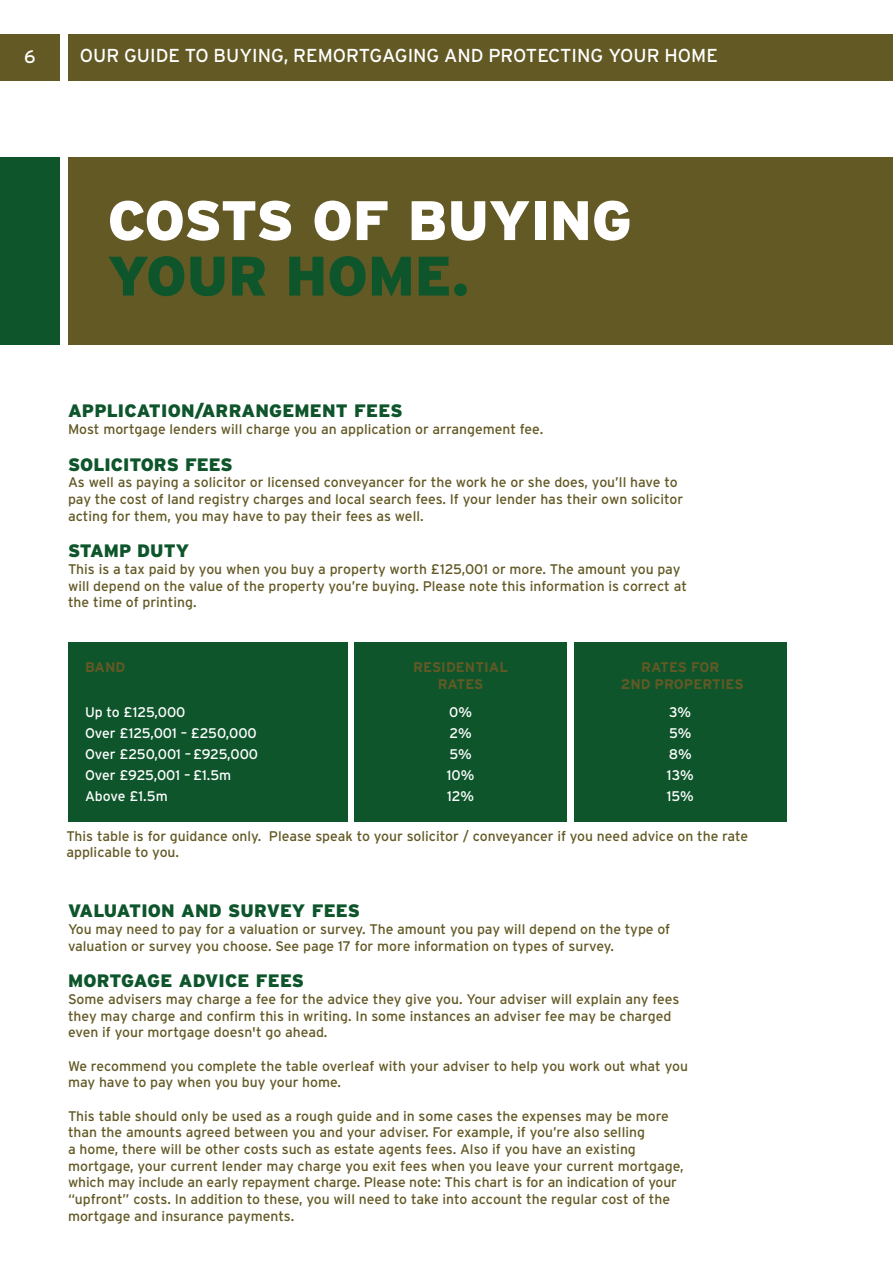
<style>
.page{position:relative;width:893px;height:1263px;background:#fff}
.page>*{position:absolute;margin:0;border:0;box-sizing:border-box;transform-origin:0 0}
.t1{font:900 55.5px "Interstate";color:#fff}
.t2{font:900 55.5px "Interstate";color:#0e552c}
.t3{font:18.75px "Interstate";color:#fff}
.t4{font:900 18px "Interstate";letter-spacing:.01em;color:#0e552c}
.t5{font:18px "Interstate";color:#fff}
.t6{font:13.95px/16.6px "Interstate";color:#635925}
.t7{font:13.95px/21px "Interstate";color:#fff}
.t8{font:700 13.95px/16.6px "Interstate";color:#635925;text-align:center}
</style>
<div class="page">
<div style="left:68px;top:34px;width:825px;height:47px;background:#635925"></div>
<div style="left:0;top:34px;width:60px;height:47px;background:#635925"></div>
<div style="left:0;top:157px;width:60px;height:187px;background:#0e552c"></div>
<div style="left:68px;top:157px;width:825px;height:187px;background:#635925"></div>
<div style="left:68px;top:643px;width:279px;height:179px;background:#0e552c"></div>
<div style="left:354px;top:643px;width:213px;height:179px;background:#0e552c"></div>
<div style="left:574px;top:643px;width:213px;height:179px;background:#0e552c"></div>
<p class="t5" style="left:24px;top:47px;width:13px">6</p>
<h2 class="t3" style="left:80px;top:45px;width:639px">OUR GUIDE TO BUYING, REMORTGAGING AND PROTECTING YOUR HOME</h2>
<h1 class="t1" style="left:108px;top:188px;width:526px">COSTS OF BUYING</h1>
<h1 class="t2" style="left:108px;top:244px;width:363px">YOUR HOME.</h1>
<p class="t4" style="left:68px;top:400px;width:336px">APPLICATION/ARRANGEMENT FEES</p>
<p class="t6" style="left:68px;top:421px;width:477px">Most mortgage lenders will charge you an application or arrangement fee.</p>
<p class="t4" style="left:68px;top:454px;width:166px">SOLICITORS FEES</p>
<p class="t6" style="left:68px;top:474px;width:617px">As well as paying a solicitor or licensed conveyancer for the work he or she does, you’ll have to pay the cost of land registry charges and local search fees. If your lender has their own solicitor acting for them, you may have to pay their fees as well.</p>
<p class="t4" style="left:68px;top:540px;width:123px">STAMP DUTY</p>
<p class="t6" style="left:68px;top:561px;width:620px">This is a tax paid by you when you buy a property worth £125,001 or more. The amount you pay will depend on the value of the property you’re buying. Please note this information is correct at the time of printing.</p>
<p class="t8" style="left:621px;top:659px;width:124px">RATES FOR<br>2ND PROPERTIES</p>
<p class="t7" style="left:667px;top:702px;width:29px">3%<br>5%<br>8%<br>13%<br>15%</p>
<p class="t6" style="left:66px;top:827px;width:683px">This table is for guidance only. Please speak to your solicitor / conveyancer if you need advice on the rate applicable to you.</p>
<p class="t8" style="left:413px;top:659px;width:96px">RESIDENTIAL<br>RATES</p>
<p class="t7" style="left:447px;top:702px;width:29px">0%<br>2%<br>5%<br>10%<br>12%</p>
<p class="t8" style="left:85px;top:659px;width:42px">BAND</p>
<p class="t7" style="left:85px;top:702px;width:175px">Up to £125,000<br>Over £125,001 – £250,000<br>Over £250,001 –£925,000<br>Over £925,001 – £1.5m<br>Above £1.5m</p>
<p class="t4" style="left:68px;top:901px;width:293px">VALUATION AND SURVEY FEES</p>
<p class="t6" style="left:68px;top:921px;width:604px">You may need to pay for a valuation or survey. The amount you pay will depend on the type of valuation or survey you choose. See page 17 for more information on types of survey.</p>
<p class="t4" style="left:68px;top:971px;width:238px">MORTGAGE ADVICE FEES</p>
<p class="t6" style="left:68px;top:991px;width:613px">Some advisers may charge a fee for the advice they give you. Your adviser will explain any fees they may charge and confirm this in writing. In some instances an adviser fee may be charged even if your mortgage doesn't go ahead.</p>
<p class="t6" style="left:68px;top:1057px;width:621px">We recommend you complete the table overleaf with your adviser to help you work out what you may have to pay when you buy your home.</p>
<p class="t6" style="left:68px;top:1107px;width:617px">This table should only be used as a rough guide and in some cases the expenses may be more than the amounts agreed between you and your adviser. For example, if you’re also selling<br>a home, there will be other costs such as estate agents fees. Also if you have an existing mortgage, your current lender may charge you exit fees when you leave your current mortgage, which may include an early repayment charge. Please note: This chart is for an indication of your “upfront” costs. In addition to these, you will need to take into account the regular cost of the mortgage and insurance payments.</p>
</div>
